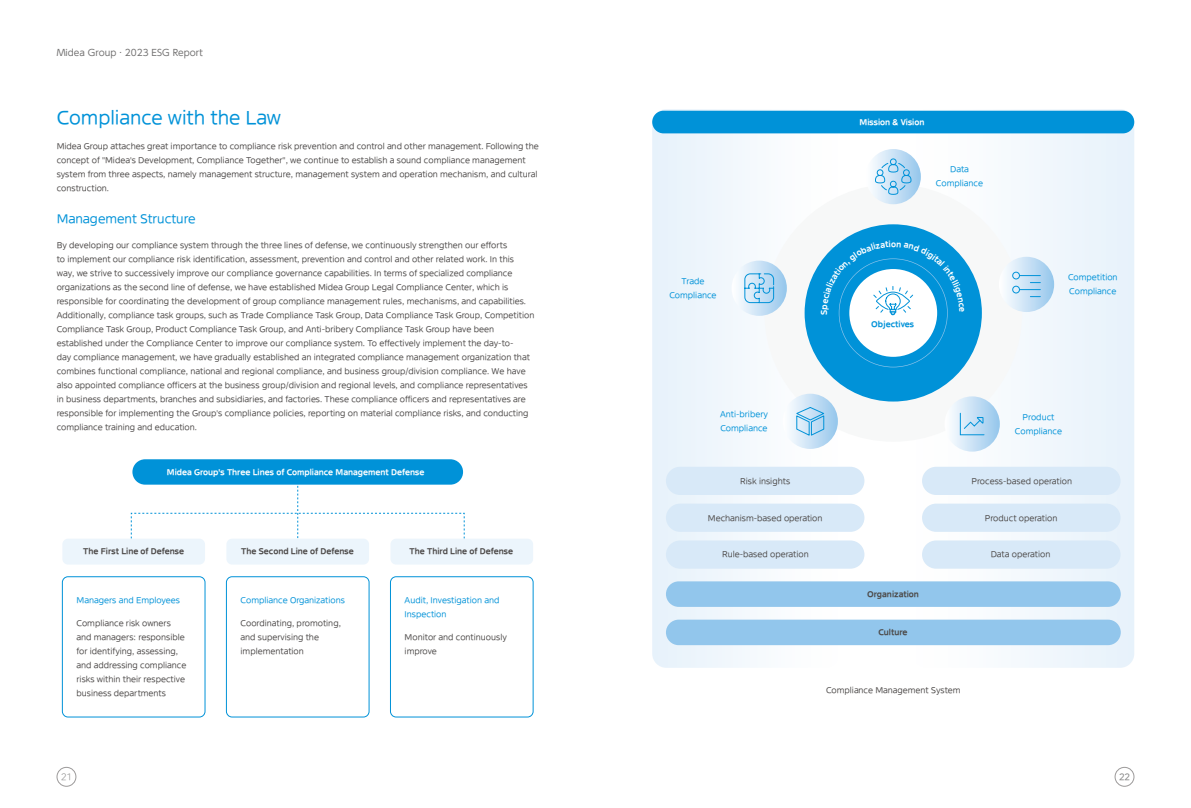
<style>
.page{position:relative;width:1191px;height:808px;background:#fff}
.page>*{position:absolute;margin:0;border:0;box-sizing:border-box;transform-origin:0 0}
.t1{font:18px "MEIDITYPE";color:#0092d8}
.t2{font:12px "MEIDITYPE";color:#0092d8}
.t3{font:9px "TT UD Shin Go Pro Regular";color:#727171}
.t4{font:300 9px "MEIDITYPE";color:#898989}
.t5{font:9px "MEIDITYPE";color:#898989}
.t6{font:8px/14px "MEIDITYPE";color:#4c4948}
.t7{font:8px/14px "MEIDITYPE";color:#0092d8}
.t8{font:700 8px "MEIDITYPE";color:#4c4948}
.t9{font:700 8px "MEIDITYPE";color:#fff}
.t10{font:700 8px "MEIDITYPE";color:#0092d8}
</style>
<div class="page">
<div style="left:57px;top:767px;width:19px;height:19px;border:1px solid #9c9a9a;border-radius:50%"></div>
<div style="left:1114px;top:767px;width:20px;height:19px;border:1px solid #9c9a9a;border-radius:50%"></div>
<svg style="left:131px;top:483px;width:334px;height:56px"></svg>
<div style="left:132px;top:459px;width:331px;height:26px;background:#0092d8;border-radius:13px"></div>
<div style="left:62px;top:576px;width:143px;height:141px;border:1px solid #0092d8;border-radius:6px"></div>
<div style="left:226px;top:576px;width:143px;height:141px;border:1px solid #0092d8;border-radius:6px"></div>
<div style="left:390px;top:576px;width:143px;height:141px;border:1px solid #0092d8;border-radius:6px"></div>
<div style="left:62px;top:539px;width:143px;height:25px;background:#ecf5fc;border-radius:6px"></div>
<div style="left:226px;top:539px;width:143px;height:25px;background:#ecf5fc;border-radius:6px"></div>
<div style="left:390px;top:539px;width:143px;height:25px;background:#ecf5fc;border-radius:6px"></div>
<div style="left:652px;top:109px;width:187px;height:559px;background:linear-gradient(to right,#e6f1fb,#fefefe);border-radius:14px"></div>
<div style="left:913px;top:109px;width:221px;height:559px;background:linear-gradient(to right,#fefefe,#e6f1fb);border-radius:14px"></div>
<div style="left:666px;top:581px;width:454px;height:26px;background:#92c6ec;border-radius:13px"></div>
<div style="left:652px;top:111px;width:482px;height:22px;background:#0092d8;border-radius:11px"></div>
<div style="left:666px;top:620px;width:454px;height:25px;background:#92c6ec;border-radius:13px"></div>
<div style="left:666px;top:467px;width:198px;height:28px;background:#d8e9f8;border-radius:14px"></div>
<div style="left:666px;top:504px;width:198px;height:28px;background:#d8e9f8;border-radius:14px"></div>
<div style="left:666px;top:540px;width:198px;height:29px;background:#d8e9f8;border-radius:14px"></div>
<div style="left:922px;top:467px;width:198px;height:28px;background:#d8e9f8;border-radius:14px"></div>
<div style="left:922px;top:504px;width:198px;height:28px;background:#d8e9f8;border-radius:14px"></div>
<div style="left:922px;top:540px;width:198px;height:29px;background:#d8e9f8;border-radius:14px"></div>
<div style="left:764px;top:184px;width:258px;height:258px;background:#f7f8f8;border-radius:50%"></div>
<div style="left:804px;top:224px;width:178px;height:177px;background:#0092d8;border-radius:50%"></div>
<div style="left:865px;top:149px;width:56px;height:55px;background:linear-gradient(to right,#fff,#99c8ed);border-radius:28px"></div>
<div style="left:731px;top:261px;width:56px;height:55px;background:linear-gradient(to right,#fff,#99c8ec);border-radius:28px"></div>
<div style="left:782px;top:394px;width:56px;height:55px;background:linear-gradient(to right,#fff,#99c8ec);border-radius:28px"></div>
<svg style="left:999px;top:257px;width:55px;height:55px"></svg>
<div style="left:944px;top:396px;width:55px;height:56px;background:linear-gradient(to right,#fff,#98c7ec);border-radius:28px"></div>
<svg style="left:874px;top:158px;width:38px;height:37px"></svg>
<svg style="left:959px;top:412px;width:26px;height:24px"></svg>
<div style="left:1012px;top:272px;width:8px;height:7px;border:1px solid #0092d8;border-radius:50%"></div>
<svg style="left:1019px;top:275px;width:21px;height:1px"></svg>
<div style="left:1012px;top:286px;width:8px;height:7px;border:1px solid #0092d8;border-radius:50%"></div>
<svg style="left:1019px;top:289px;width:21px;height:1px"></svg>
<svg style="left:794px;top:406px;width:32px;height:31px"></svg>
<svg style="left:744px;top:273px;width:30px;height:31px"></svg>
<svg style="left:820px;top:240px;width:144px;height:127px"></svg>
<p class="t3" style="left:57px;top:45px;width:147px">Midea Group · 2023 ESG Report</p>
<h1 class="t1" style="left:57px;top:108px;width:226px">Compliance with the Law</h1>
<p class="t6" style="left:57px;top:140px;width:484px">Midea Group attaches great importance to compliance risk prevention and control and other management. Following the concept of "Midea's Development, Compliance Together", we continue to establish a sound compliance management system from three aspects, namely management structure, management system and operation mechanism, and cultural construction.</p>
<h2 class="t2" style="left:57px;top:212px;width:140px">Management Structure</h2>
<p class="t6" style="left:57px;top:238px;width:479px">By developing our compliance system through the three lines of defense, we continuously strengthen our efforts<br>to implement our compliance risk identification, assessment, prevention and control and other related work. In this<br>way, we strive to successively improve our compliance governance capabilities. In terms of specialized compliance organizations as the second line of defense, we have established Midea Group Legal Compliance Center, which is responsible for coordinating the development of group compliance management rules, mechanisms, and capabilities.<br>Additionally, compliance task groups, such as Trade Compliance Task Group, Data Compliance Task Group, Competition Compliance Task Group, Product Compliance Task Group, and Anti-bribery Compliance Task Group have been established under the Compliance Center to improve our compliance system. To effectively implement the day-to-<br>day compliance management, we have gradually established an integrated compliance management organization that combines functional compliance, national and regional compliance, and business group/division compliance. We have also appointed compliance officers at the business group/division and regional levels, and compliance representatives in business departments, branches and subsidiaries, and factories. These compliance officers and representatives are responsible for implementing the Group's compliance policies, reporting on material compliance risks, and conducting compliance training and education.</p>
<p class="t9" style="left:167px;top:467px;width:259px">Midea Group's Three Lines of Compliance Management Defense</p>
<p class="t8" style="left:83px;top:547px;width:102px">The First Line of Defense</p>
<p class="t8" style="left:241px;top:547px;width:114px">The Second Line of Defense</p>
<p class="t8" style="left:409px;top:547px;width:105px">The Third Line of Defense</p>
<p class="t7" style="left:77px;top:594px;width:105px">Managers and Employees</p>
<p class="t6" style="left:77px;top:616px;width:111px">Compliance risk owners and managers: responsible for identifying, assessing, and addressing compliance risks within their respective business departments</p>
<p class="t7" style="left:241px;top:594px;width:106px">Compliance Organizations</p>
<p class="t6" style="left:241px;top:616px;width:102px">Coordinating, promoting, and supervising the implementation</p>
<p class="t7" style="left:405px;top:594px;width:96px">Audit, Investigation and<br>Inspection</p>
<p class="t6" style="left:405px;top:630px;width:104px">Monitor and continuously improve</p>
<p class="t7" style="left:669px;top:274px;width:49px;text-align:center">Trade<br>Compliance</p>
<p class="t7" style="left:720px;top:407px;width:49px">Anti-bribery<br>Compliance</p>
<p class="t9" style="left:859px;top:117px;width:66px">Mission &amp; Vision</p>
<p class="t7" style="left:936px;top:163px;width:49px;text-align:center">Data<br>Compliance</p>
<p class="t9" style="left:891px;top:239px;width:7px">o</p>
<p class="t10" style="left:871px;top:320px;width:45px">Objectives</p>
<p class="t7" style="left:1068px;top:270px;width:51px">Competition<br>Compliance</p>
<p class="t7" style="left:1015px;top:410px;width:49px;text-align:center">Product<br>Compliance</p>
<p class="t6" style="left:740px;top:474px;width:52px">Risk insights</p>
<p class="t6" style="left:971px;top:474px;width:102px">Process-based operation</p>
<p class="t6" style="left:708px;top:511px;width:116px">Mechanism-based operation</p>
<p class="t6" style="left:984px;top:511px;width:74px">Product operation</p>
<p class="t6" style="left:722px;top:548px;width:88px">Rule-based operation</p>
<p class="t6" style="left:990px;top:548px;width:61px">Data operation</p>
<p class="t8" style="left:867px;top:589px;width:53px">Organization</p>
<p class="t8" style="left:878px;top:628px;width:31px">Culture</p>
<p class="t6" style="left:826px;top:683px;width:136px">Compliance Management System</p>
<p class="t4" style="left:61px;top:772px;width:12px">21</p>
<p class="t5" style="left:1119px;top:772px;width:13px">22</p>
</div>
